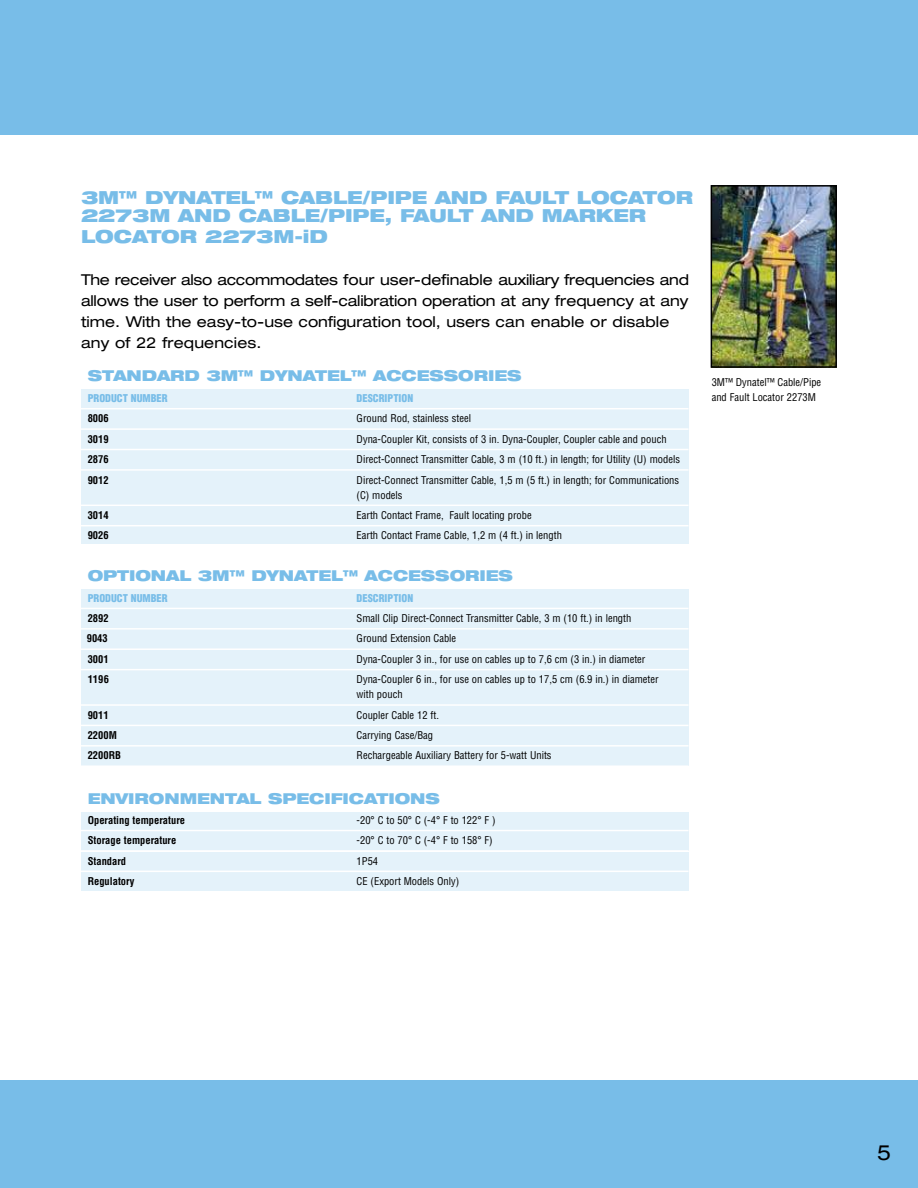
<style>
.page{position:relative;width:918px;height:1188px;background:#fff}
.page>*{position:absolute;margin:0;border:0;box-sizing:border-box;transform-origin:0 0}
.t1{font:expanded 21px "Helvetica Neue";color:#000}
.t2{font:900 expanded 18px/18px "Helvetica Neue";letter-spacing:-.005em;color:#78bde8}
.t3{font:expanded 15px/21px "Helvetica Neue";color:#000}
.t4{font:900 expanded 15px "Helvetica Neue";letter-spacing:-.005em;color:#78bde8}
.t5{font:condensed 10.5px/15px "Helvetica";color:#000}
.t6{font:700 condensed 10.5px "Helvetica";color:#000}
.t7{font:900 condensed 10.5px "Helvetica";color:#78bde8}
</style>
<div class="page">
<div style="left:81px;top:852px;width:607px;height:38px;background:#e4f2fa"></div>
<div style="left:0;top:0;width:918px;height:135px;background:#78bde8"></div>
<div style="left:0;top:1080px;width:918px;height:108px;background:#78bde8"></div>
<div style="left:81px;top:389px;width:608px;height:155px;background:#e4f2fa"></div>
<hr style="left:81px;top:408px;width:608px;height:1px;background:#fff">
<hr style="left:81px;top:428px;width:608px;height:2px;background:#fff">
<hr style="left:81px;top:449px;width:608px;height:1px;background:#fff">
<hr style="left:81px;top:469px;width:608px;height:2px;background:#fff">
<hr style="left:81px;top:505px;width:608px;height:1px;background:#fff">
<hr style="left:81px;top:525px;width:608px;height:1px;background:#fff">
<div style="left:81px;top:589px;width:608px;height:177px;background:#e4f2fa"></div>
<hr style="left:81px;top:608px;width:608px;height:1px;background:#fff">
<hr style="left:81px;top:628px;width:608px;height:2px;background:#fff">
<hr style="left:81px;top:648px;width:608px;height:2px;background:#fff">
<hr style="left:81px;top:669px;width:608px;height:1px;background:#fff">
<hr style="left:81px;top:704px;width:608px;height:2px;background:#fff">
<hr style="left:81px;top:725px;width:608px;height:1px;background:#fff">
<hr style="left:81px;top:745px;width:608px;height:2px;background:#fff">
<hr style="left:81px;top:765px;width:608px;height:2px;background:#fff">
<div style="left:81px;top:812px;width:608px;height:38px;background:#e4f2fa"></div>
<hr style="left:81px;top:830px;width:608px;height:1px;background:#fff">
<hr style="left:81px;top:871px;width:608px;height:1px;background:#fff">
<img style="left:714px;top:188px;width:120px;height:177px">
<div style="left:711px;top:185px;width:126px;height:183px;border:2px solid #000"></div>
<h2 class="t2" style="left:81px;top:190px;width:614px">3M™ DYNATEL™ CABLE/PIPE AND FAULT LOCATOR<br>2273M AND CABLE/PIPE, FAULT AND MARKER</h2>
<h2 class="t2" style="left:81px;top:229px;width:248px">LOCATOR 2273M-iD</h2>
<p class="t3" style="left:81px;top:270px;width:610px">The receiver also accommodates four user-definable auxiliary frequencies and allows the user to perform a self-calibration operation at any frequency at any time. With the easy-to-use configuration tool, users can enable or disable any of 22 frequencies.</p>
<h3 class="t4" style="left:88px;top:370px;width:435px">STANDARD 3M™ DYNATEL™ ACCESSORIES</h3>
<p class="t7" style="left:88px;top:394px;width:81px">PRODUCT NUMBER</p>
<p class="t7" style="left:357px;top:394px;width:58px">DESCRIPTION</p>
<p class="t6" style="left:88px;top:414px;width:22px">8006</p>
<p class="t5" style="left:357px;top:412px;width:116px">Ground Rod, stainless steel</p>
<p class="t6" style="left:88px;top:435px;width:22px">3019</p>
<p class="t5" style="left:357px;top:432px;width:312px">Dyna-Coupler Kit, consists of 3 in. Dyna-Coupler, Coupler cable and pouch</p>
<p class="t6" style="left:88px;top:455px;width:22px">2876</p>
<p class="t5" style="left:357px;top:453px;width:325px">Direct-Connect Transmitter Cable, 3 m (10 ft.) in length; for Utility (U) models</p>
<p class="t6" style="left:88px;top:475px;width:23px">9012</p>
<p class="t5" style="left:357px;top:473px;width:324px">Direct-Connect Transmitter Cable, 1,5 m (5 ft.) in length; for Communications (C) models</p>
<p class="t6" style="left:88px;top:511px;width:22px">3014</p>
<p class="t5" style="left:357px;top:509px;width:177px">Earth Contact Frame, Fault locating probe</p>
<p class="t6" style="left:88px;top:531px;width:22px">9026</p>
<p class="t5" style="left:357px;top:529px;width:207px">Earth Contact Frame Cable, 1,2 m (4 ft.) in length</p>
<h3 class="t4" style="left:88px;top:570px;width:427px">OPTIONAL 3M™ DYNATEL™ ACCESSORIES</h3>
<p class="t7" style="left:88px;top:594px;width:81px">PRODUCT NUMBER</p>
<p class="t7" style="left:357px;top:594px;width:58px">DESCRIPTION</p>
<p class="t6" style="left:88px;top:614px;width:22px">2892</p>
<p class="t5" style="left:357px;top:612px;width:276px">Small Clip Direct-Connect Transmitter Cable, 3 m (10 ft.) in length</p>
<p class="t6" style="left:87px;top:634px;width:22px">9043</p>
<p class="t5" style="left:357px;top:632px;width:101px">Ground Extension Cable</p>
<p class="t6" style="left:88px;top:655px;width:22px">3001</p>
<p class="t5" style="left:357px;top:652px;width:290px">Dyna-Coupler 3 in., for use on cables up to 7,6 cm (3 in.) in diameter</p>
<p class="t6" style="left:88px;top:675px;width:23px">1196</p>
<p class="t5" style="left:357px;top:673px;width:303px">Dyna-Coupler 6 in., for use on cables up to 17,5 cm (6.9 in.) in diameter with pouch</p>
<p class="t6" style="left:88px;top:711px;width:22px">9011</p>
<p class="t5" style="left:357px;top:708px;width:84px">Coupler Cable 12 ft.</p>
<p class="t6" style="left:88px;top:731px;width:31px">2200M</p>
<p class="t5" style="left:357px;top:729px;width:78px">Carrying Case/Bag</p>
<p class="t6" style="left:88px;top:751px;width:35px">2200RB</p>
<p class="t5" style="left:357px;top:749px;width:196px">Rechargeable Auxiliary Battery for 5-watt Units</p>
<h3 class="t4" style="left:88px;top:793px;width:354px">ENVIRONMENTAL SPECIFICATIONS</h3>
<p class="t6" style="left:88px;top:816px;width:99px">Operating temperature</p>
<p class="t5" style="left:357px;top:813px;width:140px">-20° C to 50° C (-4° F to 122° F )</p>
<p class="t6" style="left:88px;top:836px;width:90px">Storage temperature</p>
<p class="t5" style="left:357px;top:834px;width:138px">-20° C to 70° C (-4° F to 158° F)</p>
<p class="t6" style="left:88px;top:856px;width:40px">Standard</p>
<p class="t5" style="left:357px;top:854px;width:23px">1P54</p>
<p class="t6" style="left:88px;top:877px;width:48px">Regulatory</p>
<p class="t5" style="left:357px;top:875px;width:104px">CE (Export Models Only)</p>
<p class="t5" style="left:712px;top:376px;width:111px">3M™ Dynatel™ Cable/Pipe and Fault Locator 2273M</p>
<h1 class="t1" style="left:877px;top:1145px;width:16px">5</h1>
</div>
